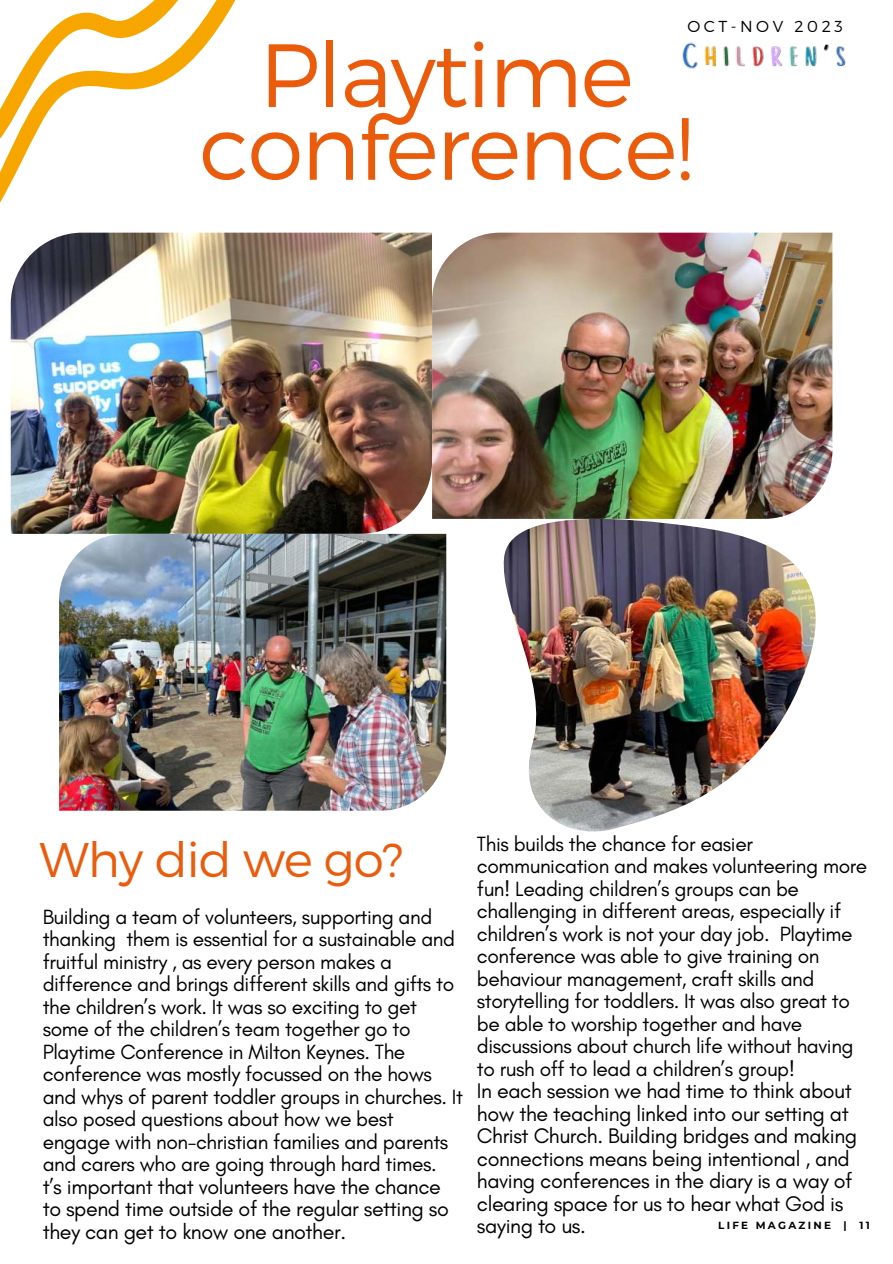
<style>
.page{position:relative;width:893px;height:1264px;background:#fff}
.page>*{position:absolute;margin:0;border:0;box-sizing:border-box;transform-origin:0 0}
.t1{font:300 89.55px/72.6px "Montserrat";letter-spacing:-.02em;color:#ea5b0c;text-align:center}
.t2{font:300 48.6px "Montserrat";letter-spacing:-.02em;color:#ea5b0c}
.t3{font:21.45px/22.5px "Glacial Indifference";letter-spacing:-.02em;color:#000}
.t4{font:21px/22.5px "Glacial Indifference";letter-spacing:-.02em;color:#000}
.t5{font:300 15.9px "Montserrat";letter-spacing:.22em;color:#000}
.t6{font:700 10.35px "Montserrat";letter-spacing:.22em;color:#000}
</style>
<div class="page">
<svg style="left:0;top:0;width:236px;height:203px"></svg>
<svg style="left:0;top:0;width:208px;height:152px"></svg>
<img style="left:682px;top:42px;width:164px;height:27px">
<img style="left:11px;top:233px;width:421px;height:301px">
<img style="left:503px;top:519px;width:312px;height:312px">
<img style="left:432px;top:233px;width:400px;height:286px">
<img style="left:59px;top:534px;width:387px;height:276px">
<p class="t5" style="left:687px;top:17px;width:157px">OCT-NOV 2023</p>
<h1 class="t1" style="left:199px;top:37px;width:496px">Playtime conference!</h1>
<h2 class="t2" style="left:39px;top:830px;width:365px">Why did we go?</h2>
<p class="t4" style="left:43px;top:905px;width:421px">Building a team of volunteers, supporting and thanking them is essential for a sustainable and fruitful ministry , as every person makes a difference and brings different skills and gifts to the children’s work. It was so exciting to get some of the children’s team together go to Playtime Conference in Milton Keynes. The conference was mostly focussed on the hows and whys of parent toddler groups in churches. It also posed questions about how we best engage with non-christian families and parents and carers who are going through hard times.</p>
<p class="t3" style="left:43px;top:1175px;width:408px">t’s important that volunteers have the chance to spend time outside of the regular setting so they can get to know one another.</p>
<p class="t4" style="left:477px;top:832px;width:392px">This builds the chance for easier communication and makes volunteering more fun! Leading children’s groups can be challenging in different areas, especially if children’s work is not your day job. Playtime conference was able to give training on behaviour management, craft skills and storytelling for toddlers. It was also great to be able to worship together and have discussions about church life without having to rush off to lead a children’s group!</p>
<p class="t3" style="left:477px;top:1080px;width:382px">In each session we had time to think about how the teaching linked into our setting at Christ Church. Building bridges and making connections means being intentional , and having conferences in the diary is a way of clearing space for us to hear what God is saying to us.</p>
<p class="t6" style="left:718px;top:1218px;width:153px">LIFE MAGAZINE | 11</p>
</div>
